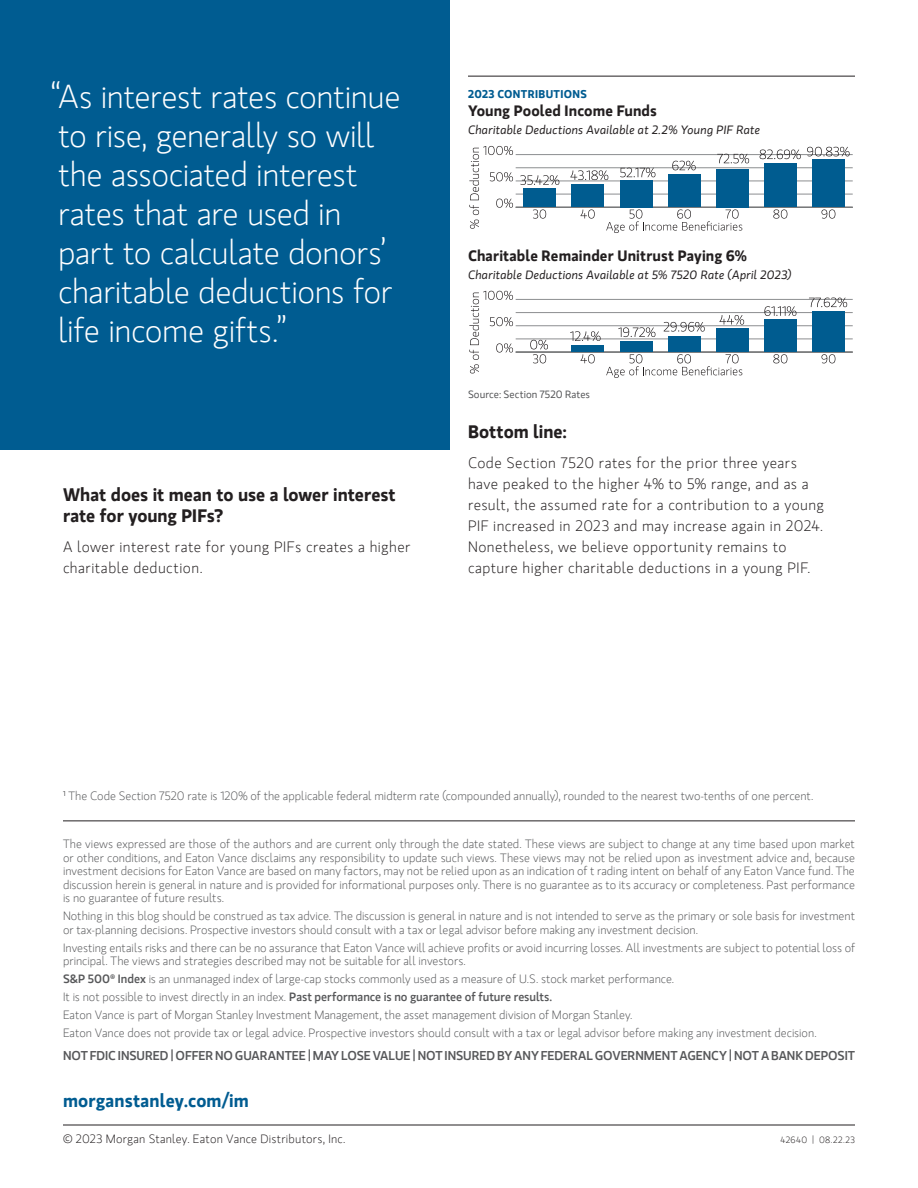
<style>
.page{position:relative;width:918px;height:1188px;background:#fff}
.page>*{position:absolute;margin:0;border:0;box-sizing:border-box;transform-origin:0 0}
.Pull_Quote_Sideline__20{font:300 33px/39px "MS Gloriola II Std";letter-spacing:-.015em;color:#fff}
.Body_Head{font:700 18px/21px "MS Gloriola II Std";color:#231f20}
.CTA_Hyperlink{font:700 18px "MS Gloriola II Std";letter-spacing:.01em;color:#005c91}
.Body_Light{font:300 15px/21px "MS Gloriola II Std";letter-spacing:.03em;color:#231f20}
.t1{font:700 15px "MS Gloriola II Std";letter-spacing:.01em;color:#231f20}
.Bank_Line{font:500 12.75px "MS Gloriola II Std";letter-spacing:-.005em;color:#57585a}
.Disclosure_Justified{font:300 12px/13.5px "MS Gloriola II Std";color:#57585a}
.Footnote{font:300 12px "MS Gloriola II Std";color:#57585a}
.Description{font:italic 12px "MS Gloriola II Std";letter-spacing:.015em;color:#231f20}
.Disclosure_Justified-2{font:500 12px "MS Gloriola II Std";color:#57585a}
.Legal_Line___Rule_Above{font:300 12px "MS Gloriola II Std";letter-spacing:.02em;color:#231f20}
.Display_Number___Rule_Above{font:700 11.25px "MS Gloriola II Std";letter-spacing:.03em;color:#005c91}
.Source{font:10.5px "MS Gloriola II Std";letter-spacing:.005em;color:#57585a}
.Legal_Line___Rule_Above-2{font:300 9px "MS Gloriola II Std";letter-spacing:.045em;color:#231f20}
.s1{font-weight:500}
.s2{font-weight:300}
</style>
<div class="page">
<div style="left:0;top:0;width:450px;height:450px;background:#005c91"></div>
<hr style="left:468px;top:76px;width:387px;height:1px;background:#231f20">
<hr style="left:516px;top:207px;width:337px;height:1px;background:#8c8e90">
<hr style="left:516px;top:194px;width:337px;height:1px;background:#8c8e90">
<hr style="left:516px;top:181px;width:337px;height:1px;background:#8c8e90">
<hr style="left:516px;top:168px;width:337px;height:1px;background:#8c8e90">
<hr style="left:516px;top:154px;width:337px;height:1px;background:#8c8e90">
<div style="left:523px;top:189px;width:33px;height:18px;background:#005c90"></div>
<div style="left:572px;top:185px;width:32px;height:22px;background:#005c90"></div>
<div style="left:620px;top:180px;width:32px;height:27px;background:#005c90"></div>
<div style="left:668px;top:175px;width:33px;height:32px;background:#005c90"></div>
<div style="left:716px;top:169px;width:33px;height:38px;background:#005c90"></div>
<div style="left:764px;top:164px;width:33px;height:43px;background:#005c90"></div>
<div style="left:812px;top:159px;width:33px;height:48px;background:#005c90"></div>
<svg style="left:821px;top:209px;width:14px;height:10px"></svg>
<svg style="left:773px;top:209px;width:14px;height:10px"></svg>
<svg style="left:581px;top:209px;width:14px;height:10px"></svg>
<svg style="left:533px;top:209px;width:13px;height:10px"></svg>
<svg style="left:469px;top:146px;width:44px;height:83px"></svg>
<svg style="left:606px;top:209px;width:136px;height:24px"></svg>
<svg style="left:520px;top:175px;width:39px;height:10px"></svg>
<svg style="left:570px;top:170px;width:38px;height:10px"></svg>
<svg style="left:620px;top:168px;width:35px;height:9px"></svg>
<svg style="left:672px;top:161px;width:24px;height:9px"></svg>
<svg style="left:717px;top:154px;width:32px;height:9px"></svg>
<svg style="left:760px;top:149px;width:41px;height:10px"></svg>
<svg style="left:807px;top:147px;width:43px;height:9px"></svg>
<hr style="left:516px;top:352px;width:337px;height:1px;background:#8c8e90">
<hr style="left:516px;top:339px;width:337px;height:1px;background:#8c8e90">
<hr style="left:516px;top:325px;width:337px;height:1px;background:#8c8e90">
<hr style="left:516px;top:312px;width:337px;height:1px;background:#8c8e90">
<hr style="left:516px;top:299px;width:337px;height:1px;background:#8c8e90">
<div style="left:572px;top:346px;width:32px;height:6px;background:#005c90"></div>
<div style="left:620px;top:342px;width:32px;height:10px;background:#005c90"></div>
<div style="left:668px;top:336px;width:33px;height:16px;background:#005c90"></div>
<div style="left:716px;top:329px;width:33px;height:23px;background:#005c90"></div>
<div style="left:764px;top:320px;width:33px;height:32px;background:#005c90"></div>
<div style="left:812px;top:311px;width:33px;height:41px;background:#005c90"></div>
<svg style="left:821px;top:354px;width:14px;height:9px"></svg>
<svg style="left:773px;top:354px;width:14px;height:9px"></svg>
<svg style="left:581px;top:354px;width:14px;height:9px"></svg>
<svg style="left:469px;top:291px;width:44px;height:82px"></svg>
<svg style="left:606px;top:354px;width:136px;height:24px"></svg>
<svg style="left:530px;top:340px;width:18px;height:23px"></svg>
<svg style="left:570px;top:331px;width:31px;height:10px"></svg>
<svg style="left:618px;top:327px;width:37px;height:10px"></svg>
<svg style="left:664px;top:322px;width:41px;height:10px"></svg>
<svg style="left:720px;top:315px;width:24px;height:10px"></svg>
<svg style="left:764px;top:306px;width:32px;height:10px"></svg>
<svg style="left:809px;top:298px;width:38px;height:9px"></svg>
<hr style="left:63px;top:1125px;width:792px;height:1px;background:#231f20">
<hr style="left:63px;top:820px;width:792px;height:1px;background:#231f20">
<p class="Pull_Quote_Sideline__20" style="left:51px;top:77px;width:351px">“As interest rates continue to rise, generally so will the associated interest rates that are used in<br>part to calculate donors’ charitable deductions for life income gifts.”</p>
<p class="Body_Head" style="left:63px;top:483px;width:334px">What does it mean to use a lower interest rate for young PIFs?</p>
<p class="Body_Light" style="left:63px;top:536px;width:349px">A lower interest rate for young PIFs creates a higher charitable deduction.</p>
<p class="Display_Number___Rule_Above" style="left:468px;top:86px;width:120px">2023 CONTRIBUTIONS</p>
<p class="t1" style="left:468px;top:100px;width:190px">Young Pooled Income Funds</p>
<p class="Description" style="left:468px;top:121px;width:294px">Charitable Deductions Available at 2.2% Young PIF Rate</p>
<p class="t1" style="left:468px;top:245px;width:280px">Charitable Remainder Unitrust Paying 6%</p>
<p class="Description" style="left:468px;top:267px;width:325px">Charitable Deductions Available at 5% 7520 Rate (April 2023)</p>
<p class="Source" style="left:468px;top:387px;width:124px">Source: Section 7520 Rates</p>
<p class="Body_Head" style="left:468px;top:420px;width:101px">Bottom line:</p>
<p class="Body_Light" style="left:468px;top:452px;width:358px">Code Section 7520 rates for the prior three years have peaked to the higher 4% to 5% range, and as a result, the assumed rate for a contribution to a young PIF increased in 2023 and may increase again in 2024.<br>Nonetheless, we believe opportunity remains to capture higher charitable deductions in a young PIF.</p>
<p class="Footnote" style="left:63px;top:788px;width:752px"><sup>1</sup> The Code Section 7520 rate is 120% of the applicable federal midterm rate (compounded annually), rounded to the nearest two-tenths of one percent.</p>
<p class="Disclosure_Justified" style="left:63px;top:837px;width:794px;text-align:justify">The views expressed are those of the authors and are current only through the date stated. These views are subject to change at any time based upon market or other conditions, and Eaton Vance disclaims any responsibility to update such views. These views may not be relied upon as investment advice and, because investment decisions for Eaton Vance are based on many factors, may not be relied upon as an indication of t rading intent on behalf of any Eaton Vance fund. The discussion herein is general in nature and is provided for informational purposes only. There is no guarantee as to its accuracy or completeness. Past performance is no guarantee of future results.</p>
<p class="Disclosure_Justified" style="left:63px;top:909px;width:794px">Nothing in this blog should be construed as tax advice. The discussion is general in nature and is not intended to serve as the primary or sole basis for investment or tax-planning decisions. Prospective investors should consult with a tax or legal advisor before making any investment decision.</p>
<p class="Disclosure_Justified" style="left:63px;top:941px;width:794px">Investing entails risks and there can be no assurance that Eaton Vance will achieve profits or avoid incurring losses. All investments are subject to potential loss of principal. The views and strategies described may not be suitable for all investors.</p>
<p class="Disclosure_Justified" style="left:63px;top:972px;width:613px"><span class="s1">S&amp;P 500® Index</span> is an unmanaged index of large-cap stocks commonly used as a measure of U.S. stock market performance.</p>
<p class="Disclosure_Justified-2" style="left:63px;top:989px;width:491px"><span class="s2">It is not possible to invest directly in an index.</span> Past performance is no guarantee of future results.</p>
<p class="Disclosure_Justified" style="left:63px;top:1008px;width:571px">Eaton Vance is part of Morgan Stanley Investment Management, the asset management division of Morgan Stanley.</p>
<p class="Disclosure_Justified" style="left:63px;top:1026px;width:755px">Eaton Vance does not provide tax or legal advice. Prospective investors should consult with a tax or legal advisor before making any investment decision.</p>
<p class="Bank_Line" style="left:63px;top:1046px;width:794px">NOT FDIC INSURED | OFFER NO GUARANTEE | MAY LOSE VALUE | NOT INSURED BY ANY FEDERAL GOVERNMENT AGENCY | NOT A BANK DEPOSIT</p>
<p class="CTA_Hyperlink" style="left:63px;top:1088px;width:187px">morganstanley.com/im</p>
<p class="Legal_Line___Rule_Above" style="left:63px;top:1131px;width:284px">© 2023 Morgan Stanley. Eaton Vance Distributors, Inc.</p>
<p class="Legal_Line___Rule_Above-2" style="left:781px;top:1134px;width:76px">42640 | 08.22.23</p>
</div>
